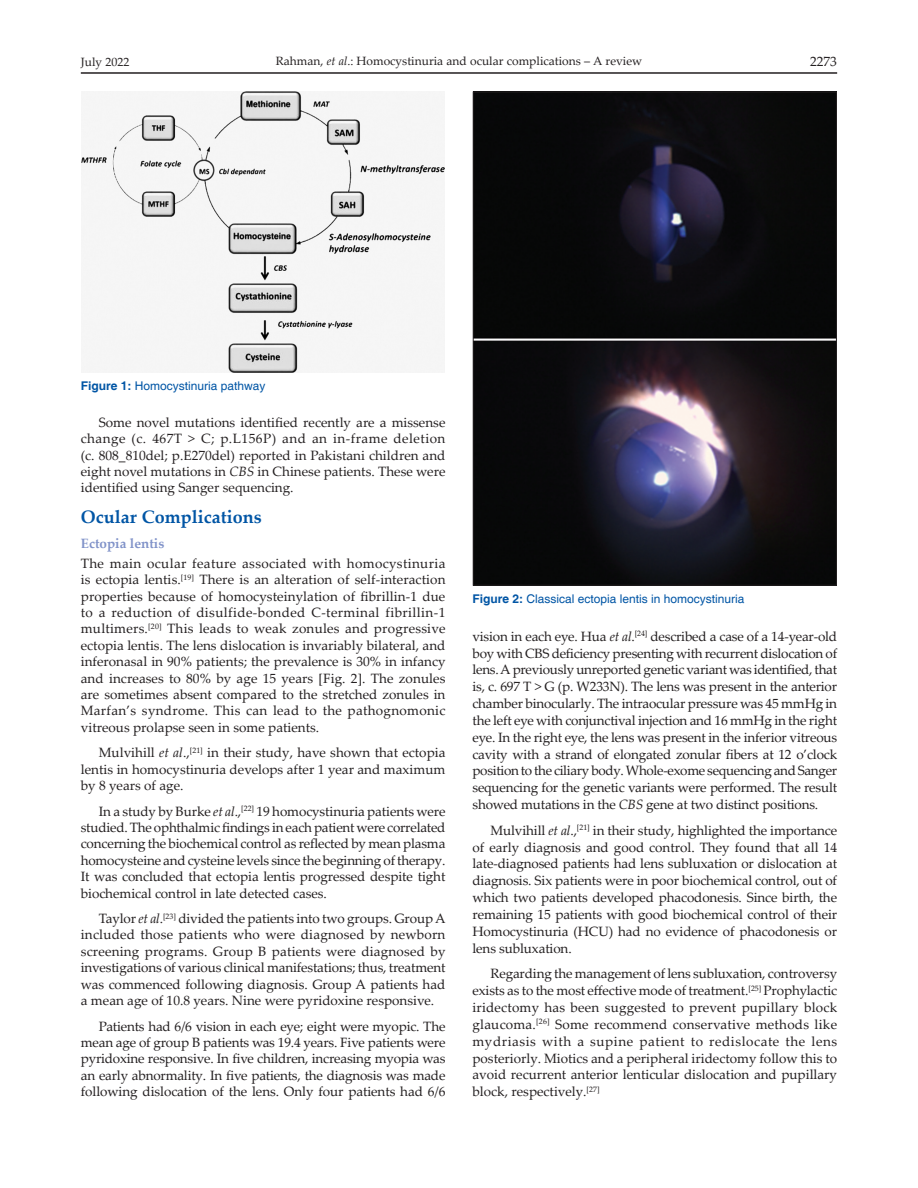
<style>
.page{position:relative;width:918px;height:1188px;background:#fff}
.page>*{position:absolute;margin:0;border:0;box-sizing:border-box;transform-origin:0 0}
.t1{font:700 18px "Palatino Linotype";color:#0155a5}
.TX{font:13.5px/16.8px "Palatino Linotype";letter-spacing:-.005em;color:#231f20;text-align:justify}
.TXFL{font:13.5px/16.4px "Palatino Linotype";color:#231f20;text-align:justify}
.t2{font:700 13.5px "Palatino Linotype";color:#8193c9}
.RH_1{font:13.5px "Palatino Linotype";color:#231f20}
.FGC{font:12px "Helvetica";color:#0155a5}
.RH_1-2{font:12px "Palatino Linotype";color:#231f20}
.s1{font-style:italic}
.s2{font-weight:700}
</style>
<div class="page">
<hr style="left:81px;top:72px;width:756px;height:2px;background:#231f20">
<img style="left:475px;top:94px;width:360px;height:489px">
<img style="left:81px;top:92px;width:364px;height:280px">
<p class="RH_1-2" style="left:81px;top:54px;width:50px">July 2022</p>
<p class="RH_1-2" style="left:276px;top:53px;width:368px">Rahman, <span class="s1">et al</span>.: Homocystinuria and ocular complications – A review</p>
<p class="RH_1" style="left:810px;top:52px;width:28px">2273</p>
<p class="FGC" style="left:81px;top:379px;width:186px"><span class="s2">Figure 1:</span> Homocystinuria pathway</p>
<p class="TX" style="left:81px;top:413px;width:366px;line-height:16.4px;text-indent:18px">Some novel mutations identified recently are a missense change (c. 467T &gt; C; p.L156P) and an in‑frame deletion (c. 808_810del; p.E270del) reported in Pakistani children and eight novel mutations in <span class="s1">CBS</span> in Chinese patients. These were identified using Sanger sequencing.</p>
<h1 class="t1" style="left:81px;top:504px;width:182px">Ocular Complications</h1>
<h2 class="t2" style="left:81px;top:534px;width:85px">Ectopia lentis</h2>
<p class="TXFL" style="left:81px;top:554px;width:366px">The main ocular feature associated with homocystinuria is ectopia lentis.<sup>[19]</sup> There is an alteration of self‑interaction properties because of homocysteinylation of fibrillin‑1 due to a reduction of disulfide‑bonded C‑terminal fibrillin‑1 multimers.<sup>[20]</sup> This leads to weak zonules and progressive ectopia lentis. The lens dislocation is invariably bilateral, and inferonasal in 90% patients; the prevalence is 30% in infancy and increases to 80% by age 15 years [Fig. 2]. The zonules are sometimes absent compared to the stretched zonules in Marfan’s syndrome. This can lead to the pathognomonic vitreous prolapse seen in some patients.</p>
<p class="TX" style="left:81px;top:744px;width:366px;line-height:16.4px;text-indent:18px">Mulvihill <span class="s1">et al</span>.,<sup>[21]</sup> in their study, have shown that ectopia lentis in homocystinuria develops after 1 year and maximum by 8 years of age.</p>
<p class="TX" style="left:81px;top:802px;width:366px;line-height:16.4px;text-indent:18px">In a study by Burke <span class="s1">et al</span>.,<sup>[22]</sup> 19 homocystinuria patients were studied. The ophthalmic findings in each patient were correlated concerning the biochemical control as reflected by mean plasma homocysteine and cysteine levels since the beginning of therapy.<br>It was concluded that ectopia lentis progressed despite tight biochemical control in late detected cases.</p>
<p class="TX" style="left:81px;top:910px;width:366px;line-height:16.4px;text-indent:18px">Taylor <span class="s1">et al</span>.<sup>[23]</sup> divided the patients into two groups. GroupA included those patients who were diagnosed by newborn screening programs. Group B patients were diagnosed by investigations of various clinical manifestations; thus, treatment was commenced following diagnosis. Group A patients had a mean age of 10.8 years. Nine were pyridoxine responsive.</p>
<p class="TX" style="left:81px;top:1017px;width:366px;line-height:16.4px;text-indent:18px">Patients had 6/6 vision in each eye; eight were myopic. The mean age of group B patients was 19.4 years. Five patients were pyridoxine responsive. In five children, increasing myopia was an early abnormality. In five patients, the diagnosis was made following dislocation of the lens. Only four patients had 6/6</p>
<p class="FGC" style="left:472px;top:592px;width:274px"><span class="s2">Figure 2:</span> Classical ectopia lentis in homocystinuria</p>
<p class="TX" style="left:472px;top:627px;width:366px">vision in each eye. Hua <span class="s1">et al</span>.<sup>[24]</sup> described a case of a 14‑year‑old boy with CBS deficiency presenting with recurrent dislocation of lens.A previously unreported genetic variant was identified, that is, c. 697 T &gt; G (p. W233N). The lens was present in the anterior chamber binocularly. The intraocular pressure was 45 mmHg in the left eye with conjunctival injection and 16 mmHg in the right eye. In the right eye, the lens was present in the inferior vitreous cavity with a strand of elongated zonular fibers at 12 o’clock position to the ciliary body. Whole‑exome sequencing and Sanger sequencing for the genetic variants were performed. The result showed mutations in the <span class="s1">CBS</span> gene at two distinct positions.</p>
<p class="TX" style="left:472px;top:821px;width:366px;text-indent:18px">Mulvihill <span class="s1">et al</span>.,<sup>[21]</sup> in their study, highlighted the importance of early diagnosis and good control. They found that all 14 late‑diagnosed patients had lens subluxation or dislocation at diagnosis. Six patients were in poor biochemical control, out of which two patients developed phacodonesis. Since birth, the remaining 15 patients with good biochemical control of their Homocystinuria (HCU) had no evidence of phacodonesis or lens subluxation.</p>
<p class="TX" style="left:472px;top:965px;width:366px;text-indent:18px">Regarding the management of lens subluxation, controversy exists as to the most effective mode of treatment.<sup>[25]</sup> Prophylactic iridectomy has been suggested to prevent pupillary block glaucoma.<sup>[26]</sup> Some recommend conservative methods like mydriasis with a supine patient to redislocate the lens posteriorly. Miotics and a peripheral iridectomy follow this to avoid recurrent anterior lenticular dislocation and pupillary block, respectively.<sup>[27]</sup></p>
</div>
